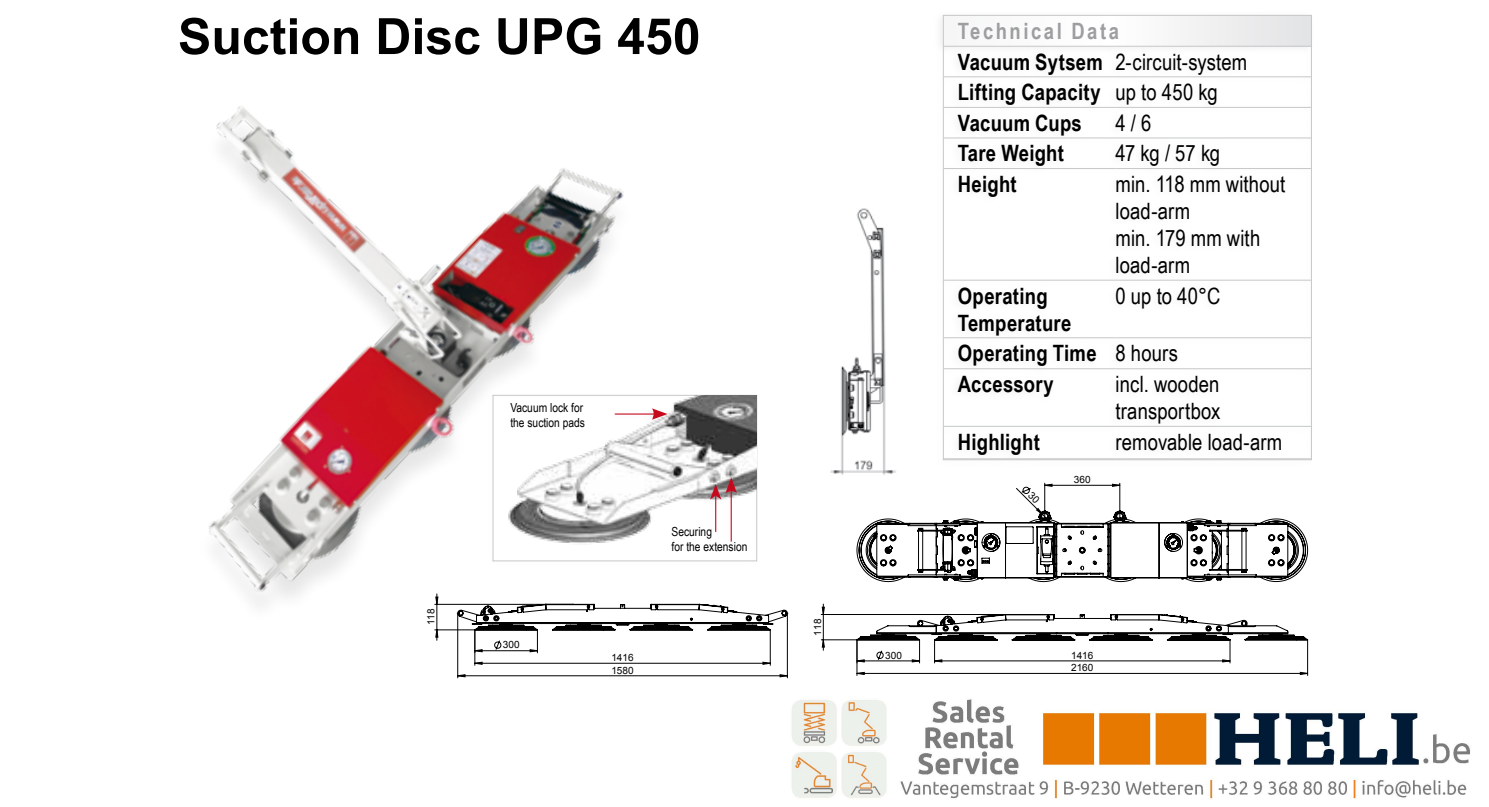
<style>
.page{position:relative;width:1489px;height:807px;background:#fff}
.page>*{position:absolute;margin:0;border:0;box-sizing:border-box;transform-origin:0 0}
.t1{font:700 50px "Arial";color:#000}
.t2{font:700 22.5px/30.5px "Arial Narrow";letter-spacing:.015em;color:#000}
.t3{font:22.5px/27px "Arial Narrow";letter-spacing:.005em;color:#000}
.t4{font:12.5px/15px "Arial Narrow";color:#000}
.t5{font:10px "Arial";color:#000}
.s1{color:#9c9e9f}
.s2{font-weight:400}
</style>
<div class="page">
<img style="left:209px;top:106px;width:415px;height:524px">
<div style="left:943px;top:16px;width:367px;height:30px;background:linear-gradient(to right,#fff,#eaebeb)"></div>
<hr style="left:943px;top:46px;width:172px;height:1px;background:#c6c7c8">
<hr style="left:1115px;top:46px;width:195px;height:1px;background:#c6c7c8">
<hr style="left:943px;top:76px;width:172px;height:1px;background:#c6c7c8">
<hr style="left:1115px;top:76px;width:195px;height:1px;background:#c6c7c8">
<hr style="left:943px;top:107px;width:172px;height:1px;background:#c6c7c8">
<hr style="left:1115px;top:107px;width:195px;height:1px;background:#c6c7c8">
<hr style="left:943px;top:137px;width:172px;height:1px;background:#c6c7c8">
<hr style="left:1115px;top:137px;width:195px;height:1px;background:#c6c7c8">
<hr style="left:943px;top:168px;width:172px;height:1px;background:#c6c7c8">
<hr style="left:1115px;top:168px;width:195px;height:1px;background:#c6c7c8">
<hr style="left:943px;top:280px;width:172px;height:1px;background:#c6c7c8">
<hr style="left:1115px;top:280px;width:195px;height:1px;background:#c6c7c8">
<hr style="left:943px;top:337px;width:172px;height:1px;background:#c6c7c8">
<hr style="left:1115px;top:337px;width:195px;height:1px;background:#c6c7c8">
<hr style="left:943px;top:368px;width:172px;height:1px;background:#c6c7c8">
<hr style="left:1115px;top:368px;width:195px;height:1px;background:#c6c7c8">
<hr style="left:943px;top:426px;width:172px;height:1px;background:#c6c7c8">
<hr style="left:1115px;top:426px;width:195px;height:1px;background:#c6c7c8">
<hr style="left:794px;top:572px;width:566px;height:1px;background:#c0c0c0">
<hr style="left:794px;top:572px;width:1px;height:113px;background:#c0c0c0">
<hr style="left:794px;top:806px;width:566px;height:1px;background:#c0c0c0">
<hr style="left:1488px;top:572px;width:1px;height:113px;background:#c0c0c0">
<hr style="left:821px;top:614px;width:184px;height:1px;background:#000">
<hr style="left:821px;top:639px;width:36px;height:1px;background:#000">
<svg style="left:821px;top:604px;width:3px;height:46px"></svg>
<hr style="left:794px;top:474px;width:566px;height:1px;background:#c0c0c0">
<hr style="left:794px;top:474px;width:1px;height:113px;background:#c0c0c0">
<hr style="left:794px;top:598px;width:566px;height:1px;background:#c0c0c0">
<hr style="left:1488px;top:474px;width:1px;height:113px;background:#c0c0c0">
<hr style="left:457px;top:613px;width:1px;height:64px;background:#000">
<hr style="left:787px;top:613px;width:1px;height:64px;background:#000">
<hr style="left:400px;top:575px;width:429px;height:1px;background:#c0c0c0">
<hr style="left:400px;top:575px;width:1px;height:116px;background:#c0c0c0">
<hr style="left:400px;top:806px;width:429px;height:1px;background:#c0c0c0">
<hr style="left:1095px;top:575px;width:1px;height:116px;background:#c0c0c0">
<hr style="left:435px;top:629px;width:40px;height:1px;background:#000">
<hr style="left:435px;top:603px;width:110px;height:1px;background:#000">
<hr style="left:474px;top:629px;width:1px;height:36px;background:#000">
<hr style="left:769px;top:629px;width:1px;height:36px;background:#000">
<svg style="left:457px;top:674px;width:330px;height:3px"></svg>
<svg style="left:435px;top:593px;width:3px;height:47px"></svg>
<svg style="left:474px;top:661px;width:296px;height:3px"></svg>
<svg style="left:456px;top:603px;width:332px;height:49px"></svg>
<img style="left:812px;top:208px;width:84px;height:267px">
<div style="left:486px;top:391px;width:273px;height:176px;background:#000;opacity:.07"></div>
<div style="left:493px;top:395px;width:264px;height:166px;border:1px solid #c6c7c8"></div>
<img style="left:503px;top:395px;width:254px;height:149px">
<div style="left:717px;top:473px;width:23px;height:76px;background:#000;opacity:.07"></div>
<hr style="left:730px;top:489px;width:1px;height:52px;background:#c50a1d">
<div style="left:606px;top:404px;width:64px;height:23px;background:#000;opacity:.07"></div>
<hr style="left:614px;top:413px;width:42px;height:1px;background:#c50a1d">
<svg style="left:652px;top:408px;width:15px;height:11px"></svg>
<div style="left:701px;top:480px;width:24px;height:59px;background:#000;opacity:.07"></div>
<hr style="left:715px;top:495px;width:1px;height:36px;background:#c50a1d">
<svg style="left:710px;top:477px;width:27px;height:22px"></svg>
<img style="left:792px;top:686px;width:678px;height:113px">
<svg style="left:856px;top:474px;width:451px;height:211px"></svg>
<h1 class="t1" style="left:178px;top:3px;width:524px">Suction Disc UPG 450</h1>
<p class="t2" style="left:957px;top:15px;width:291px"><span class="s1">Technical Data<br></span>Vacuum Sytsem <span class="s2">2-circuit-system<br></span>Lifting Capacity <span class="s2">up to 450 kg<br></span>Vacuum Cups</p>
<p class="t5" style="left:978px;top:109px;width:18px">300</p>
<p class="t3" style="left:1115px;top:109px;width:37px">4 / 6</p>
<p class="t5" style="left:424px;top:625px;width:18px;rotate:-90deg">118</p>
<p class="t4" style="left:510px;top:400px;width:76px">Vacuum lock for the suction pads</p>
<p class="t5" style="left:503px;top:638px;width:18px">300</p>
<p class="t4" style="left:671px;top:523px;width:77px">Securing<br>for the extension</p>
<p class="t5" style="left:611px;top:650px;width:24px">1416</p>
<p class="t5" style="left:611px;top:663px;width:24px">1580</p>
<p class="t5" style="left:811px;top:635px;width:18px;rotate:-90deg">118</p>
<p class="t2" style="left:957px;top:137px;width:108px">Tare Weight</p>
<p class="t3" style="left:1115px;top:139px;width:106px">47 kg / 57 kg</p>
<p class="t2" style="left:957px;top:168px;width:60px">Height</p>
<p class="t3" style="left:1115px;top:170px;width:171px">min. 118 mm without load-arm<br>min. 179 mm with load-arm</p>
<p class="t2" style="left:957px;top:281px;width:115px;line-height:27px">Operating<br>Temperature</p>
<p class="t3" style="left:1115px;top:281px;width:106px">0 up to 40°C</p>
<p class="t2" style="left:957px;top:336px;width:221px">Operating Time <span class="s2">8 hours<br></span>Accessory</p>
<p class="t5" style="left:1086px;top:349px;width:24px">1416</p>
<p class="t3" style="left:1115px;top:370px;width:106px">incl. wooden transportbox</p>
<p class="t2" style="left:957px;top:425px;width:83px">Highlight</p>
<p class="t3" style="left:1115px;top:427px;width:168px">removable load-arm</p>
<p class="t5" style="left:1073px;top:473px;width:18px">360</p>
<p class="t5" style="left:885px;top:648px;width:18px">300</p>
<p class="t5" style="left:1071px;top:648px;width:24px">1416</p>
<p class="t5" style="left:1071px;top:661px;width:24px">2160</p>
</div>
